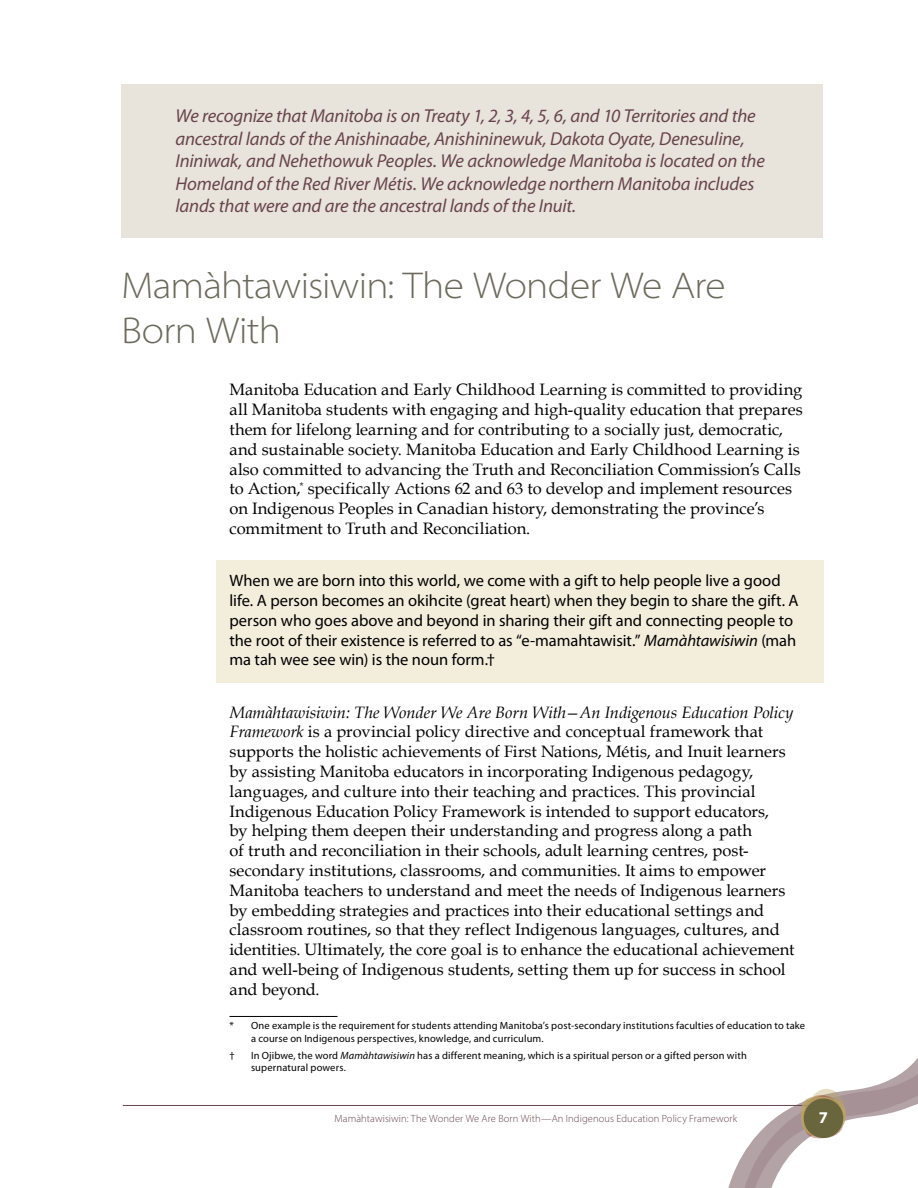
<style>
.page{position:relative;width:918px;height:1188px;background:#fff}
.page>*{position:absolute;margin:0;border:0;box-sizing:border-box;transform-origin:0 0}
.Head_A-inside__H2{font:300 semi-expanded 37.5px/45px "Myriad Pro";letter-spacing:-.02em;color:#6b6a5c}
.land_acknowledge{font:italic 18.75px/22.5px "Myriad Pro";letter-spacing:-.01em;color:#67444b}
.Paragraph_End___3{font:16.5px/19.8px "Book Antiqua";color:#000}
.Paragraph_shade__3{font:16.5px/19.8px "Myriad Pro";color:#000}
.t1{font:700 16.5px "Myriad Pro";color:#fff}
.Copyright_Paragraph{font:10.5px/12.6px "Myriad Pro";letter-spacing:.015em;color:#000}
.t2{font:300 10.5px "Myriad Pro";letter-spacing:.01em;color:#67444b}
.s1{font-style:italic}
</style>
<div class="page">
<hr style="left:123px;top:1105px;width:701px;height:1px;background:#67444b">
<svg style="left:728px;top:1058px;width:190px;height:130px"></svg>
<div style="left:804px;top:1099px;width:39px;height:39px;background:#69653d;border-radius:50%"></div>
<div style="left:122px;top:84px;width:702px;height:154px;background:#e8e4db"></div>
<div style="left:216px;top:560px;width:608px;height:123px;background:#f3eddc"></div>
<hr style="left:230px;top:1016px;width:108px;height:1px;background:#000">
<p class="land_acknowledge" style="left:176px;top:104px;width:591px">We recognize that Manitoba is on Treaty 1, 2, 3, 4, 5, 6, and 10 Territories and the ancestral lands of the Anishinaabe, Anishininewuk, Dakota Oyate, Denesuline, Ininiwak, and Nehethowuk Peoples. We acknowledge Manitoba is located on the Homeland of the Red River Métis. We acknowledge northern Manitoba includes lands that were and are the ancestral lands of the Inuit.</p>
<h2 class="Head_A-inside__H2" style="left:122px;top:263px;width:606px">Mamàhtawisiwin: The Wonder We Are<br>Born With</h2>
<p class="Paragraph_End___3" style="left:230px;top:379px;width:575px">Manitoba Education and Early Childhood Learning is committed to providing all Manitoba students with engaging and high-quality education that prepares them for lifelong learning and for contributing to a socially just, democratic, and sustainable society. Manitoba Education and Early Childhood Learning is also committed to advancing the Truth and Reconciliation Commission’s Calls to Action,<sup>*</sup> specifically Actions 62 and 63 to develop and implement resources on Indigenous Peoples in Canadian history, demonstrating the province’s commitment to Truth and Reconciliation.</p>
<p class="Paragraph_shade__3" style="left:230px;top:570px;width:571px">When we are born into this world, we come with a gift to help people live a good life. A person becomes an okihcite (great heart) when they begin to share the gift. A person who goes above and beyond in sharing their gift and connecting people to the root of their existence is referred to as “e-mamahtawisit.” <span class="s1">Mamàhtawisiwin</span> (mah ma tah wee see win) is the noun form.†</p>
<p class="Paragraph_End___3" style="left:230px;top:702px;width:567px"><span class="s1">Mamàhtawisiwin: The Wonder We Are Born With—An Indigenous Education Policy Framework</span> is a provincial policy directive and conceptual framework that supports the holistic achievements of First Nations, Métis, and Inuit learners by assisting Manitoba educators in incorporating Indigenous pedagogy, languages, and culture into their teaching and practices. This provincial Indigenous Education Policy Framework is intended to support educators,<br>by helping them deepen their understanding and progress along a path<br>of truth and reconciliation in their schools, adult learning centres, post&shy;secondary institutions, classrooms, and communities. It aims to empower Manitoba teachers to understand and meet the needs of Indigenous learners by embedding strategies and practices into their educational settings and classroom routines, so that they reflect Indigenous languages, cultures, and identities. Ultimately, the core goal is to enhance the educational achievement and well-being of Indigenous students, setting them up for success in school and beyond.</p>
<p class="Copyright_Paragraph" style="left:251px;top:1019px;width:556px;text-indent:-22px">* One example is the requirement for students attending Manitoba’s post-secondary institutions faculties of education to take a course on Indigenous perspectives, knowledge, and curriculum.</p>
<p class="Copyright_Paragraph" style="left:230px;top:1049px;width:7px">†</p>
<p class="Copyright_Paragraph" style="left:251px;top:1049px;width:497px">In Ojibwe, the word <span class="s1">Mamàhtawisiwin</span> has a different meaning, which is a spiritual person or a gifted person with supernatural powers.</p>
<p class="t2" style="left:335px;top:1112px;width:404px">Mamàhtawisiwin: The Wonder We Are Born With—An Indigenous Education Policy Framework</p>
<p class="t1" style="left:819px;top:1107px;width:11px">7</p>
</div>
